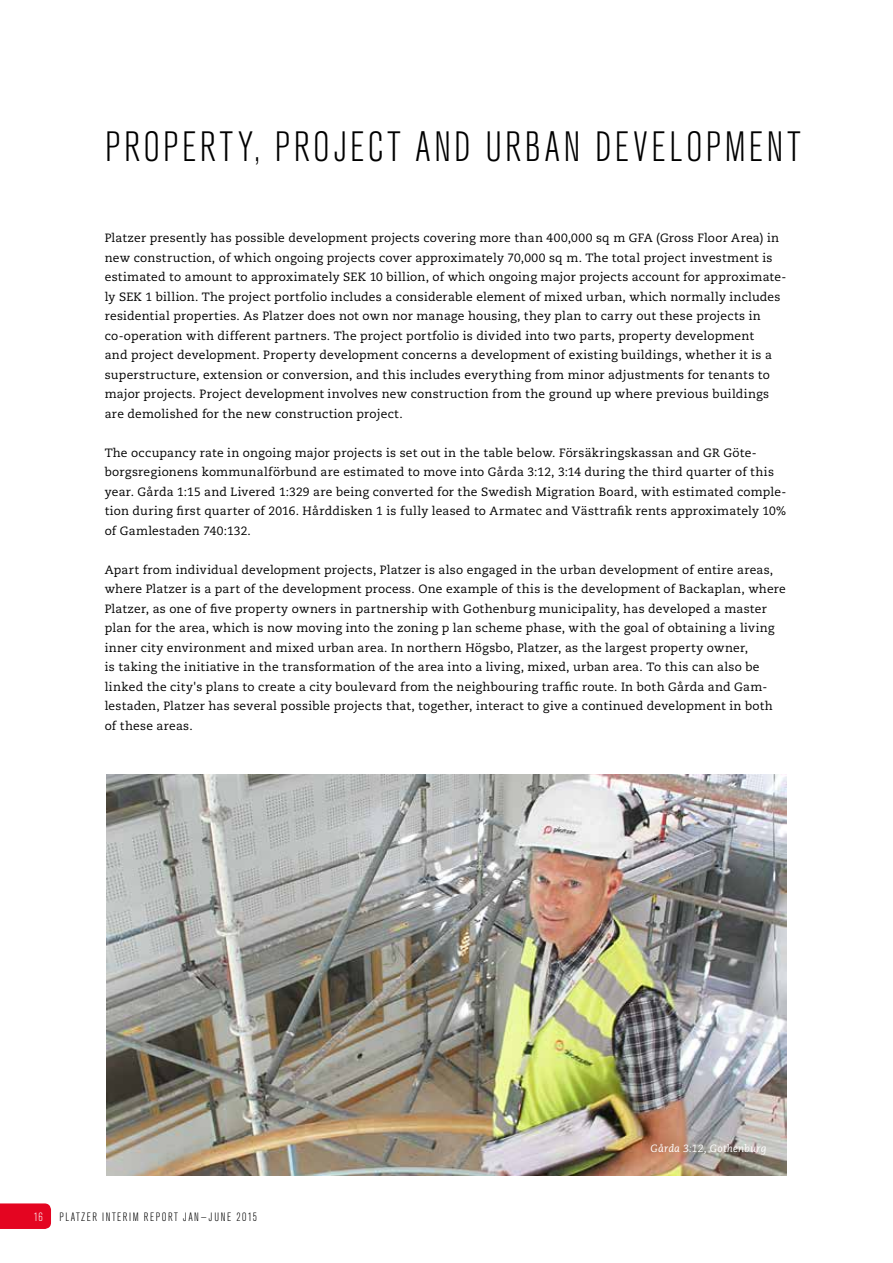
<style>
.page{position:relative;width:893px;height:1263px;background:#fff}
.page>*{position:absolute;margin:0;border:0;box-sizing:border-box;transform-origin:0 0}
.t1{font:300 condensed 42px "Akzidenz Grotesk Std";letter-spacing:.085em;color:#000}
.t2{font:12px/19.5px "Caecilia LT Std";letter-spacing:.02em;color:#000}
.t3{font:300 condensed 12px "Akzidenz Grotesk Std";letter-spacing:.12em;color:#000}
.t4{font:300 condensed 12px "Akzidenz Grotesk Std";color:#fff}
.t5{font:italic 10.5px "Caecilia LT Std";letter-spacing:.01em;color:#fff}
</style>
<div class="page">
<svg style="left:0;top:1203px;width:51px;height:26px"></svg>
<img style="left:106px;top:775px;width:681px;height:401px">
<h1 class="t1" style="left:105px;top:124px;width:697px">PROPERTY, PROJECT AND URBAN DEVELOPMENT</h1>
<p class="t2" style="left:105px;top:228px;width:683px">Platzer presently has possible development projects covering more than 400,000 sq m GFA (Gross Floor Area) in new construction, of which ongoing projects cover approximately 70,000 sq m. The total project investment is estimated to amount to approximately SEK 10 billion, of which ongoing major projects account for approximate&shy;ly SEK 1 billion. The project portfolio includes a considerable element of mixed urban, which normally includes residential properties. As Platzer does not own nor manage housing, they plan to carry out these projects in co-operation with different partners. The project portfolio is divided into two parts, property development<br>and project development. Property development concerns a development of existing buildings, whether it is a superstructure, extension or conversion, and this includes everything from minor adjustments for tenants to major projects. Project development involves new construction from the ground up where previous buildings are demolished for the new construction project.</p>
<p class="t2" style="left:105px;top:443px;width:683px">The occupancy rate in ongoing major projects is set out in the table below. Försäkringskassan and GR Göte&shy;borgsregionens kommunalförbund are estimated to move into Gårda 3:12, 3:14 during the third quarter of this year. Gårda 1:15 and Livered 1:329 are being converted for the Swedish Migration Board, with estimated comple&shy;tion during first quarter of 2016. Hårddisken 1 is fully leased to Armatec and Västtrafik rents approximately 10% of Gamlestaden 740:132.</p>
<p class="t2" style="left:105px;top:560px;width:683px">Apart from individual development projects, Platzer is also engaged in the urban development of entire areas, where Platzer is a part of the development process. One example of this is the development of Backaplan, where Platzer, as one of five property owners in partnership with Gothenburg municipality, has developed a master plan for the area, which is now moving into the zoning p lan scheme phase, with the goal of obtaining a living inner city environment and mixed urban area. In northern Högsbo, Platzer, as the largest property owner,<br>is taking the initiative in the transformation of the area into a living, mixed, urban area. To this can also be linked the city's plans to create a city boulevard from the neighbouring traffic route. In both Gårda and Gam&shy;lestaden, Platzer has several possible projects that, together, interact to give a continued development in both of these areas.</p>
<p class="t4" style="left:34px;top:1210px;width:10px">16</p>
<p class="t3" style="left:60px;top:1210px;width:199px">PLATZER INTERIM REPORT JAN—JUNE 2015</p>
<p class="t5" style="left:651px;top:1142px;width:117px">Gårda 3:12, Gothenburg</p>
</div>
